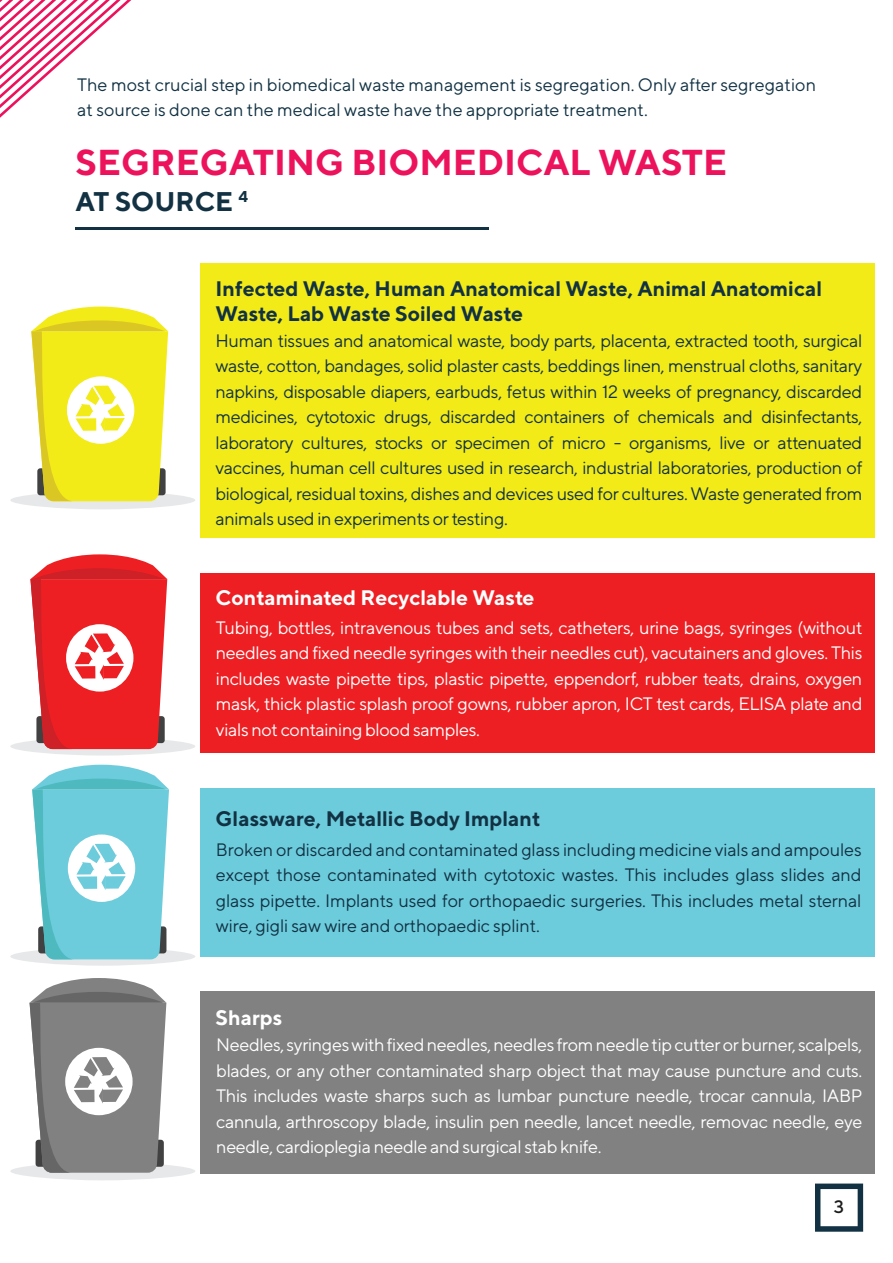
<style>
.page{position:relative;width:893px;height:1263px;background:#fff}
.page>*{position:absolute;margin:0;border:0;box-sizing:border-box;transform-origin:0 0}
.t1{font:700 36px "TT Norms";color:#ec135c}
.t2{font:700 27px "TT Norms";color:#123244}
.t3{font:700 21px/25.2px "TT Norms";color:#123244}
.t4{font:700 21px "TT Norms";color:#fff}
.t5{font:18px/25.5px "TT Norms";color:#123244;text-align:justify}
.t6{font:18px/25.5px "TT Norms";letter-spacing:-.02em;color:#fff;text-align:justify}
.t7{font:500 18px "TT Norms";color:#1c1c1d}
</style>
<div class="page">
<svg style="left:815px;top:1183px;width:48px;height:49px"></svg>
<div style="left:200px;top:263px;width:674px;height:275px;background:#f2eb17"></div>
<div style="left:200px;top:574px;width:674px;height:179px;background:#ee1f23"></div>
<div style="left:200px;top:788px;width:674px;height:168px;background:#6dccdc"></div>
<div style="left:200px;top:991px;width:674px;height:183px;background:#808180"></div>
<div style="left:10px;top:491px;width:185px;height:18px;background:#e7e8e9;border-radius:50%"></div>
<div style="left:10px;top:737px;width:185px;height:18px;background:#e7e8e9;border-radius:50%"></div>
<div style="left:10px;top:947px;width:185px;height:19px;background:#e7e8e9;border-radius:50%"></div>
<div style="left:10px;top:1162px;width:185px;height:18px;background:#e7e8e9;border-radius:50%"></div>
<svg style="left:31px;top:307px;width:137px;height:194px"></svg>
<svg style="left:32px;top:765px;width:137px;height:194px"></svg>
<svg style="left:30px;top:978px;width:136px;height:195px"></svg>
<svg style="left:30px;top:554px;width:137px;height:195px"></svg>
<hr style="left:76px;top:227px;width:413px;height:2px;background:#123244">
<svg style="left:0;top:0;width:132px;height:118px"></svg>
<p class="t5" style="left:77px;top:71px;width:740px">The most crucial step in biomedical waste management is segregation. Only after segregation at source is done can the medical waste have the appropriate treatment.</p>
<h1 class="t1" style="left:76px;top:140px;width:653px">SEGREGATING BIOMEDICAL WASTE</h1>
<h2 class="t2" style="left:76px;top:185px;width:174px">AT SOURCE <sup>4</sup></h2>
<p class="t3" style="left:216px;top:276px;width:608px">Infected Waste, Human Anatomical Waste, Animal Anatomical<br>Waste, Lab Waste Soiled Waste</p>
<p class="t5" style="left:215px;top:327px;width:648px">Human tissues and anatomical waste, body parts, placenta, extracted tooth, surgical waste, cotton, bandages, solid plaster casts, beddings linen, menstrual cloths, sanitary napkins, disposable diapers, earbuds, fetus within 12 weeks of pregnancy, discarded medicines, cytotoxic drugs, discarded containers of chemicals and disinfectants, laboratory cultures, stocks or specimen of micro - organisms, live or attenuated vaccines, human cell cultures used in research, industrial laboratories, production of biological, residual toxins, dishes and devices used for cultures. Waste generated from animals used in experiments or testing.</p>
<p class="t4" style="left:216px;top:585px;width:320px">Contaminated Recyclable Waste</p>
<p class="t6" style="left:216px;top:614px;width:648px">Tubing, bottles, intravenous tubes and sets, catheters, urine bags, syringes (without needles and fixed needle syringes with their needles cut), vacutainers and gloves. This includes waste pipette tips, plastic pipette, eppendorf, rubber teats, drains, oxygen mask, thick plastic splash proof gowns, rubber apron, ICT test cards, ELISA plate and vials not containing blood samples.</p>
<p class="t3" style="left:216px;top:805px;width:326px">Glassware, Metallic Body Implant</p>
<p class="t5" style="left:216px;top:836px;width:647px">Broken or discarded and contaminated glass including medicine vials and ampoules except those contaminated with cytotoxic wastes. This includes glass slides and glass pipette. Implants used for orthopaedic surgeries. This includes metal sternal wire, gigli saw wire and orthopaedic splint.</p>
<p class="t4" style="left:216px;top:1004px;width:68px">Sharps</p>
<p class="t6" style="left:216px;top:1032px;width:648px">Needles, syringes with fixed needles, needles from needle tip cutter or burner, scalpels, blades, or any other contaminated sharp object that may cause puncture and cuts.<br>This includes waste sharps such as lumbar puncture needle, trocar cannula, IABP cannula, arthroscopy blade, insulin pen needle, lancet needle, removac needle, eye needle, cardioplegia needle and surgical stab knife.</p>
<p class="t7" style="left:834px;top:1196px;width:12px">3</p>
</div>
